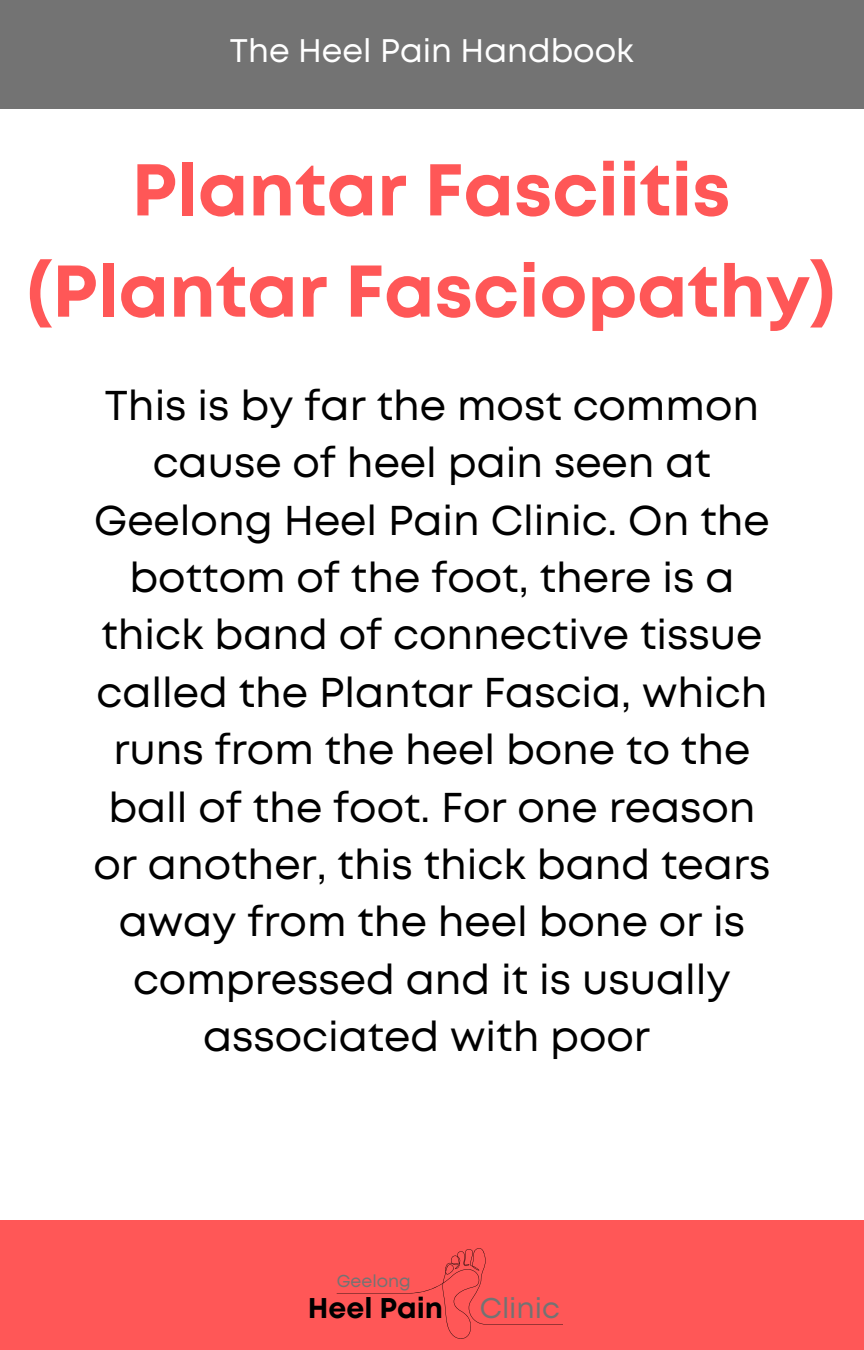
<style>
.page{position:relative;width:864px;height:1350px;background:#fff}
.page>*{position:absolute;margin:0;border:0;box-sizing:border-box;transform-origin:0 0}
.t1{font:700 73.12px/101.2px "Mont";color:#ff5757;text-align:center}
.t2{font:41.62px/57.4px "Mont";color:#000;text-align:center}
.t3{font:32.62px "Mont";color:#fff}
.t4{font:700 28.57px "Mont";color:#000}
.t5{font:28.57px "Mont";color:#737373}
.t6{font:17.32px "Mont";color:#737373}
</style>
<div class="page">
<div style="left:0;top:1220px;width:864px;height:130px;background:#ff5757"></div>
<svg style="left:336px;top:1248px;width:227px;height:91px"></svg>
<div style="left:0;top:0;width:864px;height:109px;background:#737373"></div>
<p class="t3" style="left:230px;top:38px;width:406px">The Heel Pain Handbook</p>
<p class="t1" style="left:27px;top:145px;width:810px">Plantar Fasciitis (Plantar Fasciopathy)</p>
<p class="t2" style="left:94px;top:380px;width:678px">This is by far the most common cause of heel pain seen at<br>Geelong Heel Pain Clinic. On the bottom of the foot, there is a thick band of connective tissue called the Plantar Fascia, which runs from the heel bone to the ball of the foot. For one reason or another, this thick band tears away from the heel bone or is compressed and it is usually associated with poor</p>
<p class="t6" style="left:337px;top:1275px;width:76px">Geelong</p>
<p class="t4" style="left:308px;top:1297px;width:137px">Heel Pain</p>
<p class="t5" style="left:480px;top:1297px;width:81px">Clinic</p>
</div>
